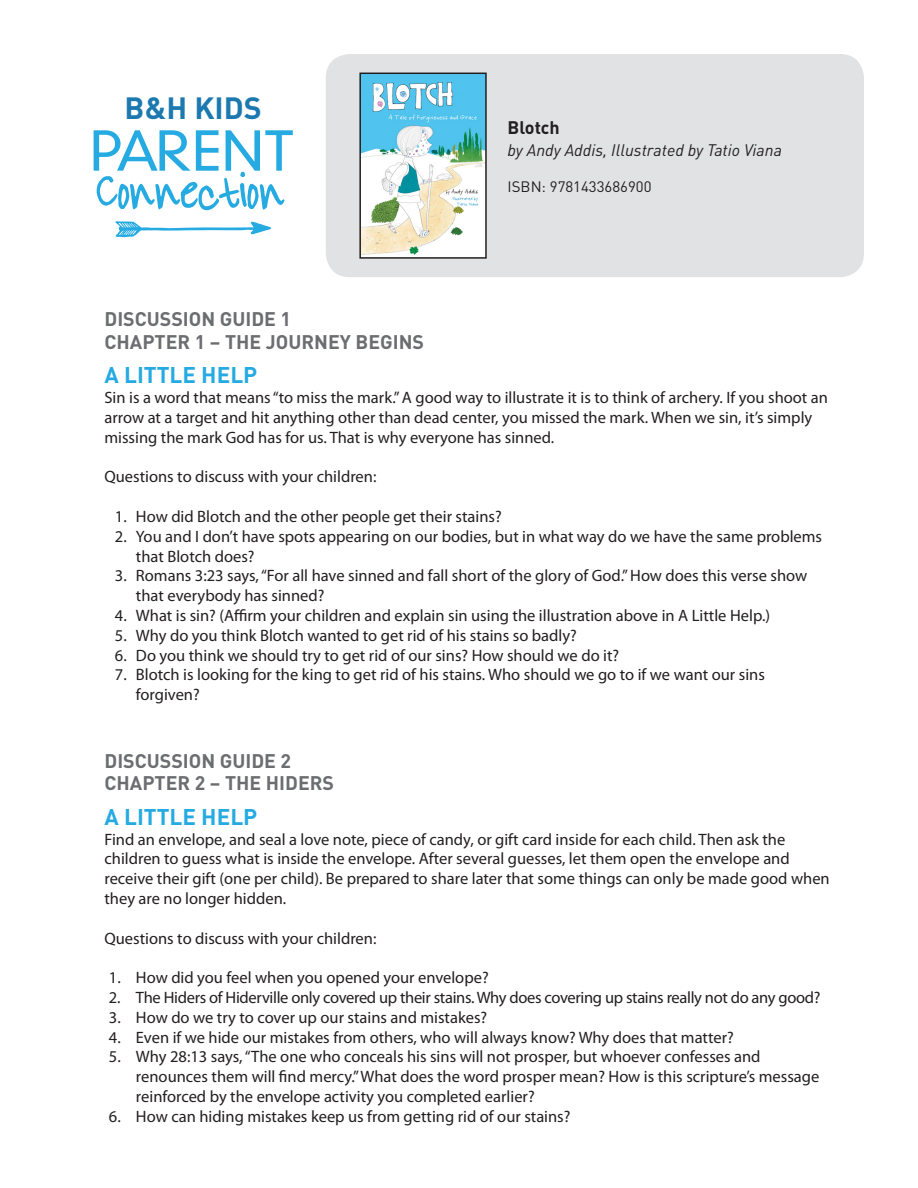
<style>
.page{position:relative;width:918px;height:1188px;background:#fff}
.page>*{position:absolute;margin:0;border:0;box-sizing:border-box;transform-origin:0 0}
.t1{font:700 30.3px "DIN";color:#1c79af}
.t2{font:700 22.5px "DIN";color:#25aae1}
.t3{font:700 19.5px "DIN";color:#6c6d70}
.t4{font:700 18px "DIN";color:#231f20}
.t5{font:16.5px/19.8px "Myriad Pro";color:#231f20}
.t6{font:16.5px "Myriad Pro";letter-spacing:-.02em;color:#231f20}
.t7{font:italic 16.5px "DIN";color:#231f20}
.t8{font:15px "DIN";color:#231f20}
</style>
<div class="page">
<div style="left:326px;top:54px;width:538px;height:223px;background:#e1e2e4;border-radius:24px"></div>
<svg style="left:94px;top:130px;width:199px;height:80px"></svg>
<svg style="left:115px;top:221px;width:156px;height:16px"></svg>
<img style="left:362px;top:76px;width:122px;height:180px">
<div style="left:359px;top:73px;width:128px;height:186px;border:2px solid #231f20"></div>
<p class="t1" style="left:125px;top:89px;width:139px">B&amp;H KIDS</p>
<p class="t4" style="left:508px;top:116px;width:54px">Blotch</p>
<p class="t7" style="left:508px;top:140px;width:276px">by Andy Addis, Illustrated by Tatio Viana</p>
<p class="t8" style="left:508px;top:177px;width:146px">ISBN: 9781433686900</p>
<p class="t3" style="left:104px;top:307px;width:188px">DISCUSSION GUIDE 1</p>
<p class="t3" style="left:104px;top:329px;width:321px">CHAPTER 1 – THE JOURNEY BEGINS</p>
<p class="t2" style="left:104px;top:361px;width:154px">A LITTLE HELP</p>
<p class="t5" style="left:104px;top:388px;width:725px">Sin is a word that means “to miss the mark.” A good way to illustrate it is to think of archery. If you shoot an arrow at a target and hit anything other than dead center, you missed the mark. When we sin, it’s simply missing the mark God has for us. That is why everyone has sinned.</p>
<p class="t5" style="left:104px;top:467px;width:273px">Questions to discuss with your children:</p>
<p class="t5" style="left:115px;top:507px;width:388px">1. How did Blotch and the other people get their stains?</p>
<p class="t5" style="left:136px;top:527px;width:688px;text-indent:-21px">2. You and I don’t have spots appearing on our bodies, but in what way do we have the same problems that Blotch does?</p>
<p class="t5" style="left:136px;top:566px;width:673px;text-indent:-21px">3. Romans 3:23 says, “For all have sinned and fall short of the glory of God.” How does this verse show that everybody has sinned?</p>
<p class="t5" style="left:115px;top:606px;width:657px">4. What is sin? (Affirm your children and explain sin using the illustration above in A Little Help.)</p>
<p class="t5" style="left:115px;top:626px;width:463px">5. Why do you think Blotch wanted to get rid of his stains so badly?</p>
<p class="t5" style="left:115px;top:646px;width:506px">6. Do you think we should try to get rid of our sins? How should we do it?</p>
<p class="t5" style="left:136px;top:665px;width:630px;text-indent:-21px">7. Blotch is looking for the king to get rid of his stains. Who should we go to if we want our sins forgiven?</p>
<p class="t3" style="left:104px;top:748px;width:188px">DISCUSSION GUIDE 2</p>
<p class="t3" style="left:104px;top:770px;width:231px">CHAPTER 2 – THE HIDERS</p>
<p class="t2" style="left:104px;top:802px;width:154px">A LITTLE HELP</p>
<p class="t5" style="left:104px;top:829px;width:727px">Find an envelope, and seal a love note, piece of candy, or gift card inside for each child. Then ask the children to guess what is inside the envelope. After several guesses, let them open the envelope and receive their gift (one per child). Be prepared to share later that some things can only be made good when they are no longer hidden.</p>
<p class="t5" style="left:104px;top:928px;width:273px">Questions to discuss with your children:</p>
<p class="t5" style="left:109px;top:968px;width:381px">1. How did you feel when you opened your envelope?</p>
<p class="t6" style="left:109px;top:988px;width:713px">2. The Hiders of Hiderville only covered up their stains. Why does covering up stains really not do any good?</p>
<p class="t5" style="left:109px;top:1008px;width:380px">3. How do we try to cover up our stains and mistakes?</p>
<p class="t5" style="left:109px;top:1027px;width:626px">4. Even if we hide our mistakes from others, who will always know? Why does that matter?</p>
<p class="t5" style="left:136px;top:1047px;width:685px;text-indent:-27px">5. Why 28:13 says, “The one who conceals his sins will not prosper, but whoever confesses and renounces them will find mercy.” What does the word prosper mean? How is this scripture’s message reinforced by the envelope activity you completed earlier?</p>
<p class="t5" style="left:109px;top:1107px;width:463px">6. How can hiding mistakes keep us from getting rid of our stains?</p>
</div>
